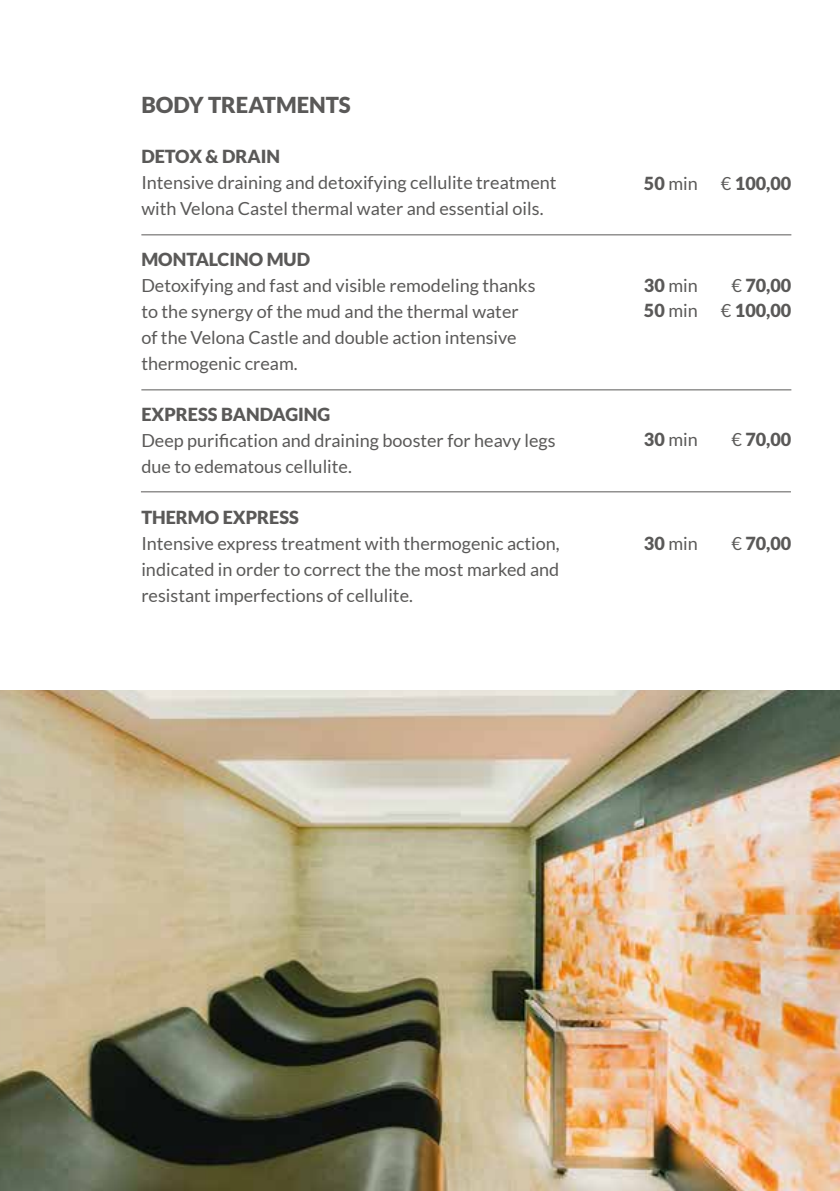
<style>
.page{position:relative;width:840px;height:1191px;background:#fff}
.page>*{position:absolute;margin:0;border:0;box-sizing:border-box;transform-origin:0 0}
.t1{font:900 22px "Lato";color:#5a5958}
.t2{font:18px/26px "Lato";color:#5a5958}
.t3{font:900 18px "Lato";color:#5a5958}
.s1{font-weight:900}
.s2{font-weight:400}
</style>
<div class="page">
<img style="left:0;top:690px;width:839px;height:501px">
<hr style="left:141px;top:234px;width:650px;height:1px;background:#5a5958">
<hr style="left:141px;top:389px;width:650px;height:1px;background:#5a5958">
<hr style="left:141px;top:491px;width:649px;height:1px;background:#5a5958">
<p class="t1" style="left:141px;top:92px;width:211px">BODY TREATMENTS</p>
<p class="t3" style="left:141px;top:146px;width:140px">DETOX &amp; DRAIN</p>
<p class="t2" style="left:141px;top:169px;width:416px">Intensive draining and detoxifying cellulite treatment with Velona Castel thermal water and essential oils.</p>
<p class="t3" style="left:141px;top:248px;width:170px">MONTALCINO MUD</p>
<p class="t2" style="left:141px;top:272px;width:395px">Detoxifying and fast and visible remodeling thanks to the synergy of the mud and the thermal water of the Velona Castle and double action intensive thermogenic cream.</p>
<p class="t3" style="left:141px;top:403px;width:190px">EXPRESS BANDAGING</p>
<p class="t2" style="left:141px;top:427px;width:415px">Deep purification and draining booster for heavy legs due to edematous cellulite.</p>
<p class="t3" style="left:141px;top:507px;width:159px">THERMO EXPRESS</p>
<p class="t2" style="left:141px;top:530px;width:419px;text-align:justify">Intensive express treatment with thermogenic action, indicated in order to correct the the most marked and resistant imperfections of cellulite.</p>
<p class="t2" style="left:643px;top:171px;width:55px"><span class="s1">50</span> min</p>
<p class="t3" style="left:720px;top:173px;width:72px"><span class="s2">€</span> 100,00</p>
<p class="t2" style="left:643px;top:272px;width:55px"><span class="s1">30</span> min</p>
<p class="t3" style="left:731px;top:275px;width:61px"><span class="s2">€</span> 70,00</p>
<p class="t2" style="left:643px;top:298px;width:55px"><span class="s1">50</span> min</p>
<p class="t3" style="left:720px;top:300px;width:72px"><span class="s2">€</span> 100,00</p>
<p class="t2" style="left:643px;top:427px;width:55px"><span class="s1">30</span> min</p>
<p class="t3" style="left:731px;top:429px;width:61px"><span class="s2">€</span> 70,00</p>
<p class="t2" style="left:643px;top:530px;width:55px"><span class="s1">30</span> min</p>
<p class="t3" style="left:731px;top:532px;width:61px"><span class="s2">€</span> 70,00</p>
</div>
